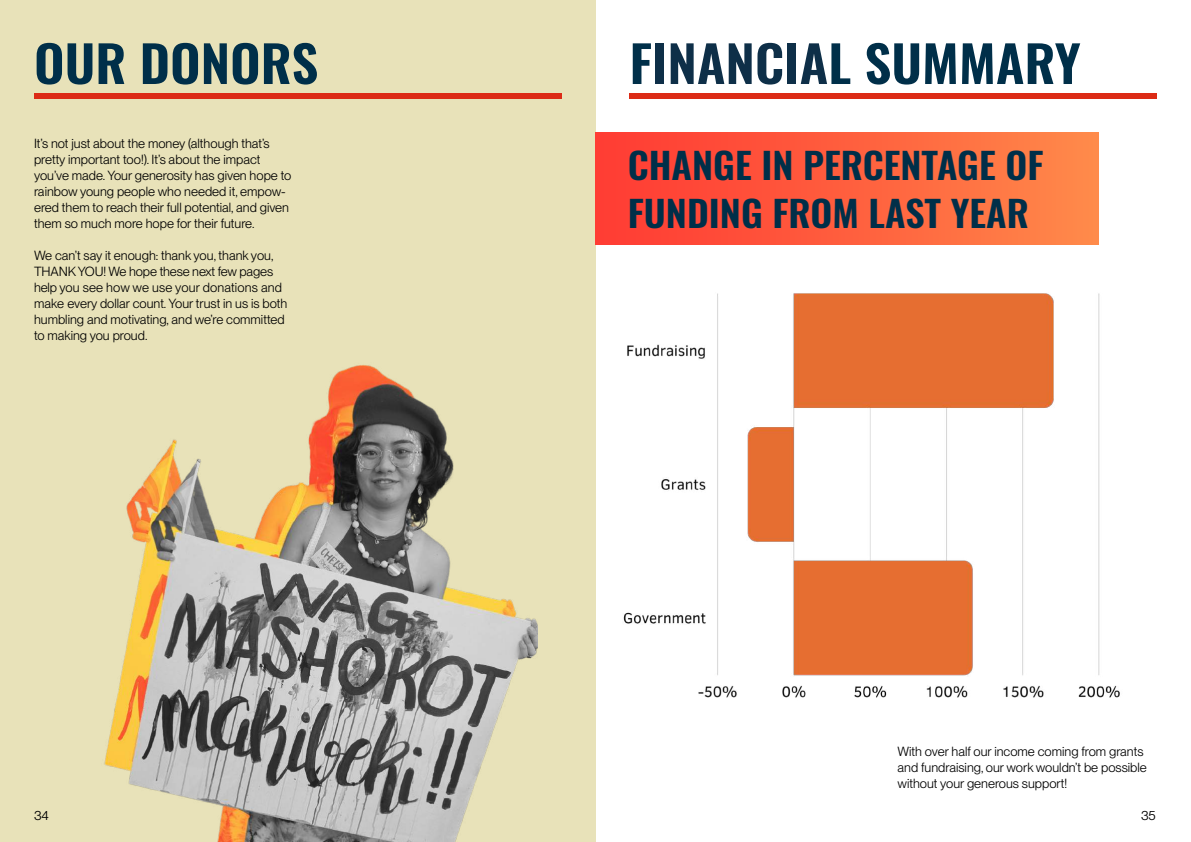
<style>
.page{position:relative;width:1191px;height:842px;background:#fff}
.page>*{position:absolute;margin:0;border:0;box-sizing:border-box;transform-origin:0 0}
.t1{font:600 50.2px "Oswald";color:#002f49;scale:1.06 1}
.t2{font:600 36px/48px "Oswald";color:#002f49;scale:1.06 1}
.t3{font:13px/16px "PP Neue Montreal";color:#000}
.s1{color:#0e2f48}
</style>
<div class="page">
<div style="left:0;top:0;width:595px;height:842px;background:#e8e2b9"></div>
<img style="left:104px;top:365px;width:434px;height:477px">
<div style="left:34px;top:93px;width:527px;height:6px;background:#dc2b16"></div>
<div style="left:629px;top:93px;width:527px;height:6px;background:#dc2b16"></div>
<img style="left:595px;top:258px;width:525px;height:498px">
<div style="left:596px;top:132px;width:502px;height:112px;background:linear-gradient(to right,#ff3833,#ff884a)"></div>
<h1 class="t1" style="left:34px;top:37px;width:270px">OUR DONORS</h1>
<h1 class="t1" style="left:629px;top:37px;width:427px">F<span class="s1">INANCIA</span>L SUMMARY</h1>
<p class="t3" style="left:34px;top:135px;width:259px">It’s not just about the money (although that’s pretty important too!). It’s about the impact you’ve made. Your generosity has given hope to rainbow young people who needed it, empow&shy;ered them to reach their full potential, and given them so much more hope for their future.</p>
<p class="t3" style="left:34px;top:247px;width:255px">We can’t say it enough: thank you, thank you, THANK YOU! We hope these next few pages help you see how we use your donations and make every dollar count. Your trust in us is both humbling and motivating, and we’re committed to making you proud.</p>
<h2 class="t2" style="left:628px;top:144px;width:394px">CHANGE IN PERCENTAGE OF<br>FUNDING FROM LAST YEAR</h2>
<p class="t3" style="left:897px;top:743px;width:251px">With over half our income coming from grants and fundraising, our work wouldn’t be possible without your generous support!</p>
<p class="t3" style="left:34px;top:807px;width:16px">34</p>
<p class="t3" style="left:1141px;top:807px;width:16px">35</p>
</div>
